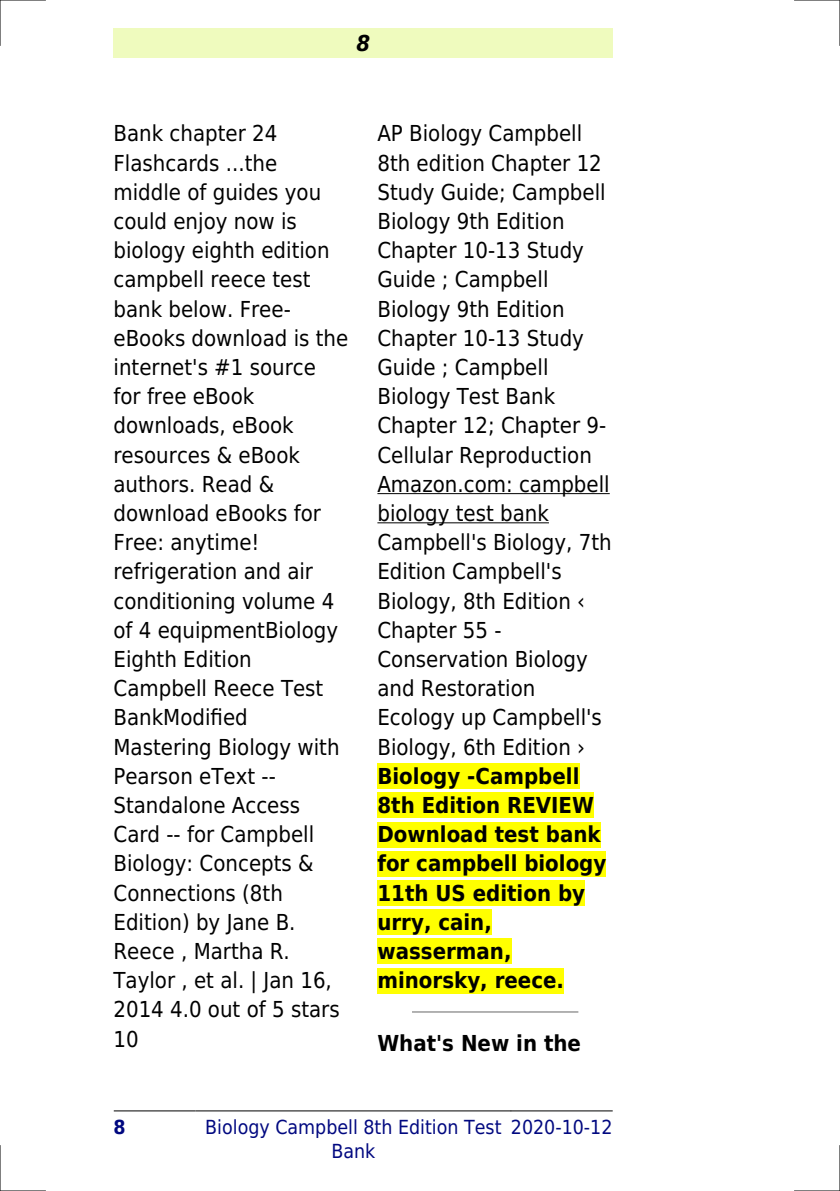
<style>
.page{position:relative;width:840px;height:1191px;background:#fff}
.page>*{position:absolute;margin:0;border:0;box-sizing:border-box;transform-origin:0 0}
.t1{font:22px/29.2px "DejaVu Sans Condensed";color:#000}
.t2{font:700 22px/29.2px "DejaVu Sans Condensed";color:#000}
.t3{font:italic 700 22px "DejaVu Sans Condensed";color:#000}
.t4{font:19.4px/23.2px "DejaVu Sans Condensed";color:#000880;text-align:center}
.t5{font:700 19.4px "DejaVu Sans Condensed";color:#000880}
</style>
<div class="page">
<div style="left:113px;top:28px;width:499px;height:30px;background:#effbbe"></div>
<hr style="left:114px;top:1110px;width:81px;height:1px;background:#000">
<hr style="left:196px;top:1110px;width:314px;height:1px;background:#000">
<hr style="left:511px;top:1110px;width:101px;height:1px;background:#000">
<hr style="left:377px;top:493px;width:232px;height:1px;background:#000">
<hr style="left:377px;top:522px;width:171px;height:1px;background:#000">
<div style="left:377px;top:763px;width:202px;height:26px;background:#ff0"></div>
<div style="left:377px;top:792px;width:216px;height:26px;background:#ff0"></div>
<div style="left:377px;top:821px;width:223px;height:26px;background:#ff0"></div>
<div style="left:377px;top:851px;width:229px;height:25px;background:#ff0"></div>
<div style="left:377px;top:880px;width:207px;height:25px;background:#ff0"></div>
<div style="left:377px;top:909px;width:114px;height:26px;background:#ff0"></div>
<div style="left:377px;top:938px;width:134px;height:26px;background:#ff0"></div>
<div style="left:377px;top:967px;width:186px;height:26px;background:#ff0"></div>
<hr style="left:412px;top:1011px;width:165px;height:1px;background:#999">
<hr style="left:0;top:0;width:45px;height:1px;background:#000">
<hr style="left:794px;top:0;width:45px;height:1px;background:#000">
<hr style="left:0;top:1190px;width:45px;height:1px;background:#000">
<hr style="left:794px;top:1190px;width:45px;height:1px;background:#000">
<hr style="left:0;top:0;width:1px;height:45px;background:#000">
<hr style="left:0;top:1145px;width:1px;height:46px;background:#000">
<hr style="left:839px;top:0;width:1px;height:45px;background:#000">
<hr style="left:839px;top:1145px;width:1px;height:46px;background:#000">
<p class="t3" style="left:356px;top:30px;width:15px">8</p>
<p class="t1" style="left:113px;top:119px;width:236px">Bank chapter 24<br>Flashcards ...the middle of guides you could enjoy now is biology eighth edition campbell reece test bank below. Free&shy;eBooks download is the internet's #1 source for free eBook downloads, eBook resources &amp; eBook authors. Read &amp; download eBooks for<br>Free: anytime! refrigeration and air conditioning volume 4 of 4 equipmentBiology<br>Eighth Edition<br>Campbell Reece Test<br>BankModified<br>Mastering Biology with<br>Pearson eText --<br>Standalone Access<br>Card -- for Campbell<br>Biology: Concepts &amp;<br>Connections (8th<br>Edition) by Jane B.<br>Reece , Martha R.<br>Taylor , et al. | Jan 16,<br>2014 4.0 out of 5 stars<br>10</p>
<p class="t1" style="left:377px;top:119px;width:236px">AP Biology Campbell<br>8th edition Chapter 12<br>Study Guide; Campbell<br>Biology 9th Edition<br>Chapter 10-13 Study<br>Guide ; Campbell<br>Biology 9th Edition<br>Chapter 10-13 Study<br>Guide ; Campbell<br>Biology Test Bank<br>Chapter 12; Chapter 9-<br>Cellular Reproduction<br>Amazon.com: campbell biology test bank<br>Campbell's Biology, 7th<br>Edition Campbell's<br>Biology, 8th Edition<br>Chapter 55 -<br>Conservation Biology and Restoration<br>Ecology up Campbell's<br>Biology, 6th Edition</p>
<p class="t2" style="left:377px;top:761px;width:230px">Biology -Campbell<br>8th Edition REVIEW<br>Download test bank for campbell biology<br>11th US edition by urry, cain, wasserman, minorsky, reece.</p>
<p class="t2" style="left:377px;top:1028px;width:205px">What's New in the</p>
<p class="t5" style="left:113px;top:1116px;width:14px">8</p>
<p class="t4" style="left:205px;top:1116px;width:297px">Biology Campbell 8th Edition Test<br>Bank</p>
<p class="t4" style="left:510px;top:1116px;width:103px">2020-10-12</p>
</div>
